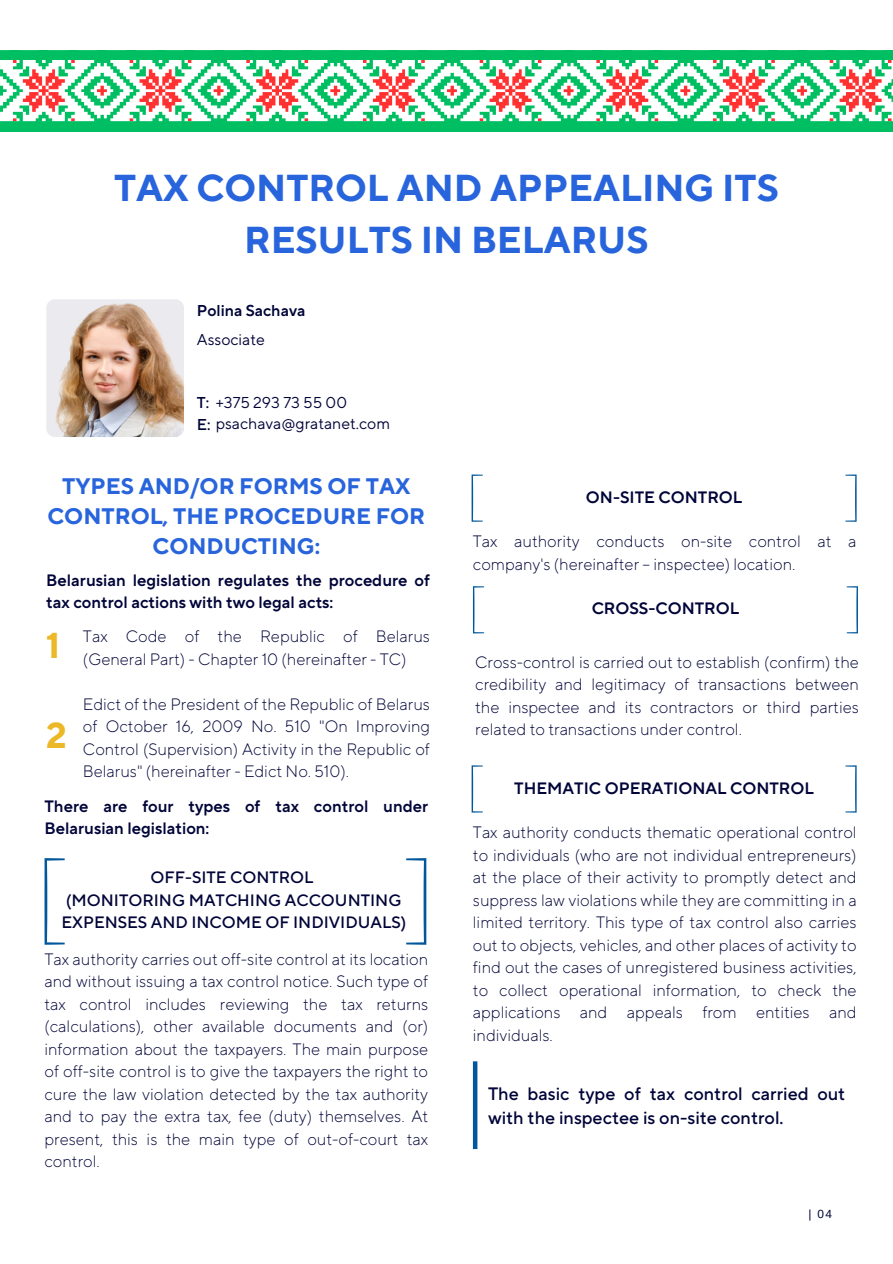
<style>
.page{position:relative;width:893px;height:1264px;background:#fff}
.page>*{position:absolute;margin:0;border:0;box-sizing:border-box;transform-origin:0 0}
.t1{font:700 37.5px/51.8px "TT Norms Pro";color:#2864dc;text-align:center}
.t2{font:700 36px "TT Norms Pro";color:#ecb828}
.t3{font:700 22.5px/30.3px "TT Norms Pro";color:#2864dc;text-align:center}
.t4{font:500 18px/24.8px "TT Norms Pro";color:#000438}
.t5{font:300 16.5px/22.5px "TT Norms Pro";color:#000438;text-align:justify}
.t6{font:600 16.5px/22.5px "TT Norms Pro";color:#000438}
.t7{font:500 16.5px/22.5px "TT Norms Pro";color:#000438}
.t8{font:15.75px "TT Norms Pro";color:#000438}
.t9{font:600 15.75px "TT Norms Pro";color:#000438}
.t10{font:11.85px "Arimo";color:#000438}
.s1{font-weight:500}
</style>
<div class="page">
<svg style="left:0;top:51px;width:892px;height:81px"></svg>
<img style="left:46px;top:299px;width:138px;height:138px;border-radius:9px">
<svg style="left:45px;top:858px;width:20px;height:86px"></svg>
<svg style="left:406px;top:858px;width:20px;height:86px"></svg>
<svg style="left:471px;top:474px;width:11px;height:48px"></svg>
<svg style="left:845px;top:474px;width:11px;height:48px"></svg>
<svg style="left:473px;top:586px;width:11px;height:47px"></svg>
<svg style="left:846px;top:586px;width:11px;height:47px"></svg>
<svg style="left:471px;top:765px;width:12px;height:47px"></svg>
<svg style="left:845px;top:765px;width:11px;height:47px"></svg>
<hr style="left:473px;top:1061px;width:4px;height:88px;background:#01579b">
<p class="t1" style="left:114px;top:163px;width:666px">TAX CONTROL AND APPEALING ITS<br>RESULTS IN BELARUS</p>
<p class="t9" style="left:197px;top:301px;width:110px">Polina Sachava</p>
<p class="t8" style="left:197px;top:330px;width:69px">Associate</p>
<p class="t8" style="left:197px;top:392px;width:151px"><span class="s1">Т:</span> +375 293 73 55 00</p>
<p class="t8" style="left:197px;top:414px;width:194px"><span class="s1">E:</span> psachava@gratanet.com</p>
<p class="t3" style="left:48px;top:471px;width:379px">TYPES AND/OR FORMS OF TAX<br>CONTROL, THE PROCEDURE FOR<br>CONDUCTING:</p>
<p class="t6" style="left:46px;top:569px;width:385px">Belarusian legislation regulates the procedure of tax control actions with two legal acts:</p>
<p class="t2" style="left:46px;top:623px;width:16px">1</p>
<p class="t2" style="left:46px;top:713px;width:22px">2</p>
<p class="t5" style="left:83px;top:626px;width:348px">Tax Code of the Republic of Belarus (General Part) - Chapter 10 (hereinafter - TC)</p>
<p class="t5" style="left:83px;top:693px;width:348px">Edict of the President of the Republic of Belarus of October 16, 2009 No. 510 "On Improving Control (Supervision) Activity in the Republic of Belarus" (hereinafter - Edict No. 510).</p>
<p class="t6" style="left:44px;top:795px;width:385px">There are four types of tax control under<br>Belarusian legislation:</p>
<p class="t7" style="left:151px;top:867px;width:164px">OFF-SITE CONTROL</p>
<p class="t7" style="left:61px;top:889px;width:346px">(MONITORING MATCHING ACCOUNTING<br>EXPENSES AND INCOME OF INDIVIDUALS)</p>
<p class="t5" style="left:44px;top:948px;width:385px">Tax authority carries out off-site control at its location and without issuing a tax control notice. Such type of tax control includes reviewing the tax returns (calculations), other available documents and (or) information about the taxpayers. The main purpose of off-site control is to give the taxpayers the right to cure the law violation detected by the tax authority and to pay the extra tax, fee (duty) themselves. At present, this is the main type of out-of-court tax control.</p>
<p class="t6" style="left:586px;top:486px;width:158px">ON-SITE CONTROL</p>
<p class="t5" style="left:473px;top:531px;width:385px">Tax authority conducts on-site control at a company's (hereinafter – inspectee) location.</p>
<p class="t6" style="left:591px;top:598px;width:149px">CROSS-CONTROL</p>
<p class="t5" style="left:475px;top:651px;width:385px">Cross-control is carried out to establish (confirm) the credibility and legitimacy of transactions between the inspectee and its contractors or third parties related to transactions under control.</p>
<p class="t6" style="left:514px;top:777px;width:301px">THEMATIC OPERATIONAL CONTROL</p>
<p class="t5" style="left:473px;top:821px;width:385px">Tax authority conducts thematic operational control to individuals (who are not individual entrepreneurs) at the place of their activity to promptly detect and suppress law violations while they are committing in a limited territory. This type of tax control also carries out to objects, vehicles, and other places of activity to find out the cases of unregistered business activities, to collect operational information, to check the applications and appeals from entities and individuals.</p>
<p class="t4" style="left:488px;top:1081px;width:359px">The basic type of tax control carried out with the inspectee is on-site control.</p>
<p class="t10" style="left:808px;top:1207px;width:25px">| 04</p>
</div>
